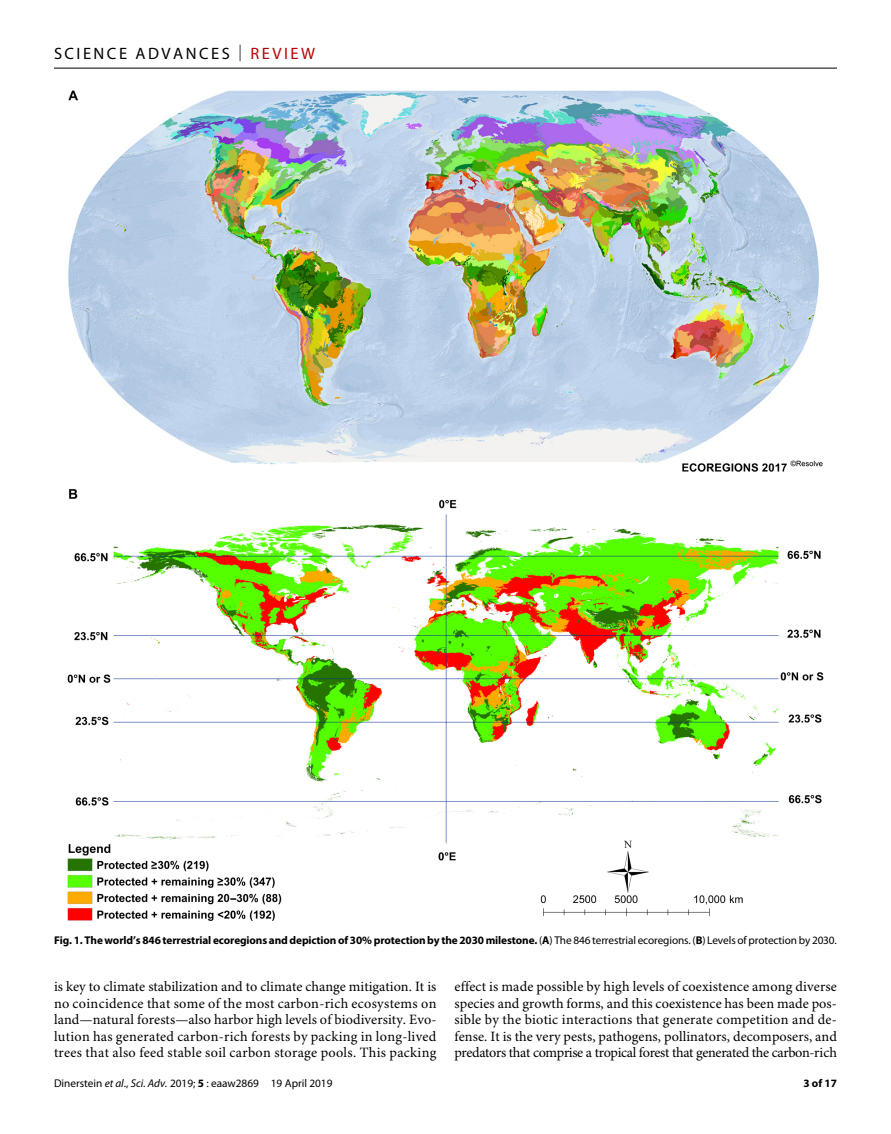
<style>
.page{position:relative;width:891px;height:1134px;background:#fff}
.page>*{position:absolute;margin:0;border:0;box-sizing:border-box;transform-origin:0 0}
.t1{font:16.5px "Myriad Pro";letter-spacing:.15em;color:#000}
.t2{font:14.25px/16.5px "Minion Pro";letter-spacing:.01em;color:#000;text-align:justify}
.t3{font:700 11.25px "Myriad Pro";letter-spacing:-.01em;color:#000}
.t4{font:11.25px "Myriad Pro";color:#000}
.s1{font-weight:300}
.s2{color:#b10508}
.s3{font-weight:400}
.s4{font-style:italic}
.s5{font-weight:700}
</style>
<div class="page">
<hr style="left:54px;top:68px;width:783px;height:1px;background:#000">
<img style="left:68px;top:90px;width:755px;height:831px">
<p class="t1" style="left:54px;top:40px;width:262px">SCIENCE ADVANCES <span class="s1">|</span> <span class="s2">REVIEW</span></p>
<p class="t3" style="left:54px;top:931px;width:784px">Fig. 1. The world’s 846 terrestrial ecoregions and depiction of 30% protection by the 2030 milestone. <span class="s3">(</span>A<span class="s3">) The 846 terrestrial ecoregions. (</span>B<span class="s3">) Levels of protection by 2030.</span></p>
<p class="t2" style="left:54px;top:980px;width:384px">is key to climate stabilization and to climate change mitigation. It is no coincidence that some of the most carbon-rich ecosystems on land—natural forests—also harbor high levels of biodiversity. Evo&shy;lution has generated carbon-rich forests by packing in long-lived trees that also feed stable soil carbon storage pools. This packing</p>
<p class="t2" style="left:454px;top:980px;width:384px">effect is made possible by high levels of coexistence among diverse species and growth forms, and this coexistence has been made pos&shy;sible by the biotic interactions that generate competition and de&shy;fense. It is the very pests, pathogens, pollinators, decomposers, and predators that comprise a tropical forest that generated the carbon-rich</p>
<p class="t4" style="left:54px;top:1074px;width:280px">Dinerstein <span class="s4">et al</span>., <span class="s4">Sci. Adv.</span> 2019; <span class="s5">5</span> : eaaw2869 19 April 2019</p>
<p class="t3" style="left:803px;top:1074px;width:35px">3 of 17</p>
</div>
